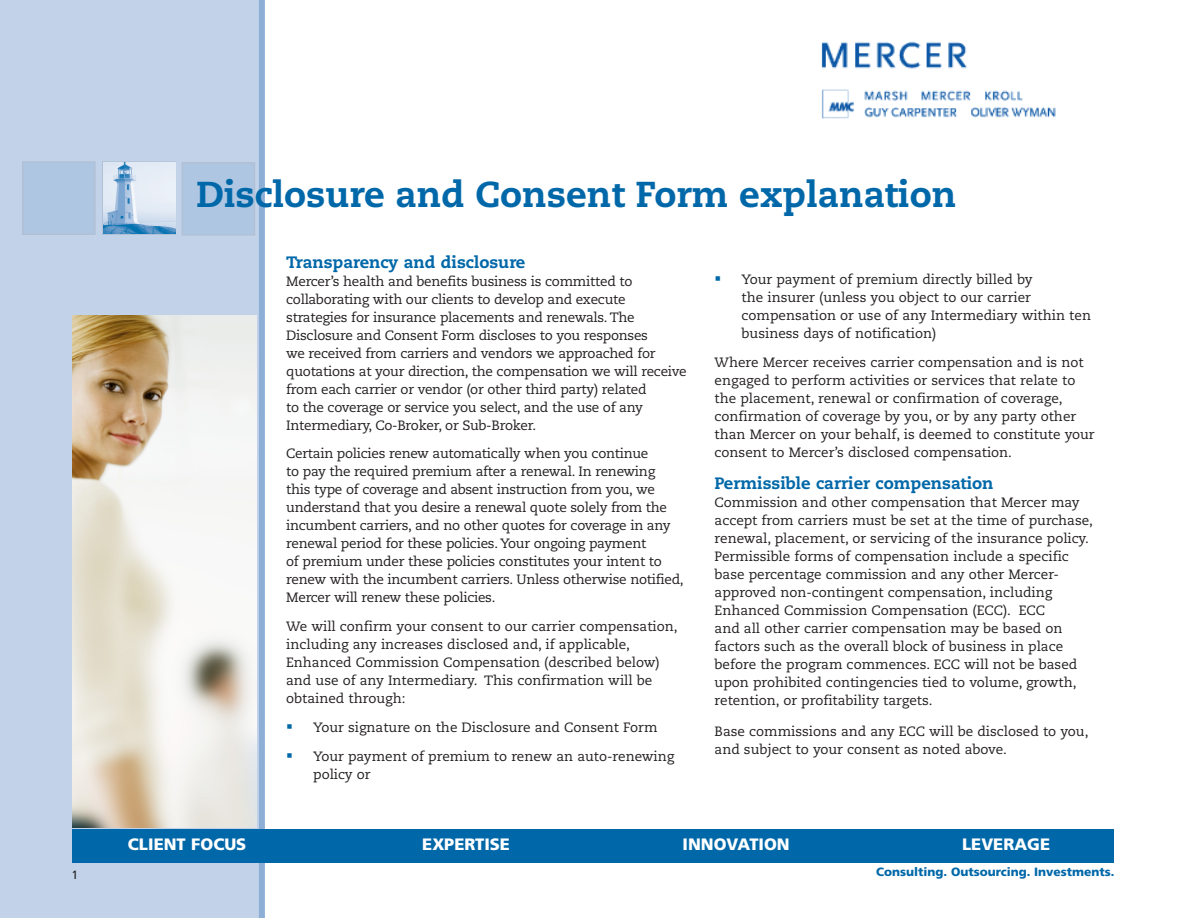
<style>
.page{position:relative;width:1188px;height:918px;background:#fff}
.page>*{position:absolute;margin:0;border:0;box-sizing:border-box;transform-origin:0 0}
.Headline{font:800 36px "Caecilia";color:#0068a9}
.Text_Subhead_11_14{font:900 16.5px "Frutiger";color:#fff}
.Text_Subhead_11_14-2{font:800 16.5px "Caecilia";color:#0068a9}
.Text_Subhead_11_14-3{font:800 16.5px "Caecilia";letter-spacing:-.02em;color:#0068a9}
.t1{font:15px "Wingdings";color:#0068a9}
.Text_body-Caecilia_9{font:13.5px/18px "Caecilia";color:#231f20}
.Text_body-Caecilia_9-2{font:13.5px/18px "Caecilia";letter-spacing:-.02em;color:#231f20}
.t2{font:900 12px "Frutiger";color:#0068a9}
.Back_Cover_Legal{font:12px "Frutiger";color:#231f20}
</style>
<div class="page">
<div style="left:0;top:0;width:259px;height:918px;background:#c2d3e9"></div>
<div style="left:259px;top:0;width:6px;height:918px;background:#8dafd6"></div>
<div style="left:23px;top:162px;width:72px;height:72px;background:#aec6e1"></div>
<div style="left:182px;top:163px;width:73px;height:72px;background:#aec6e1"></div>
<div style="left:72px;top:830px;width:1042px;height:33px;background:#0068a9"></div>
<img style="left:104px;top:162px;width:71px;height:72px">
<img style="left:821px;top:41px;width:235px;height:78px">
<img style="left:72px;top:316px;width:184px;height:512px">
<p class="Back_Cover_Legal" style="left:71px;top:868px;width:8px">1</p>
<p class="Headline" style="left:196px;top:172px;width:762px">Disclosure and Consent Form explanation</p>
<p class="Text_Subhead_11_14-3" style="left:286px;top:252px;width:241px">Transparency and disclosure</p>
<p class="Text_body-Caecilia_9-2" style="left:286px;top:272px;width:402px">Mercer’s health and benefits business is committed to collaborating with our clients to develop and execute strategies for insurance placements and renewals. The Disclosure and Consent Form discloses to you responses<br>we received from carriers and vendors we approached for quotations at your direction, the compensation we will receive from each carrier or vendor (or other third party) related<br>to the coverage or service you select, and the use of any Intermediary, Co-Broker, or Sub-Broker.</p>
<p class="Text_body-Caecilia_9-2" style="left:286px;top:445px;width:399px">Certain policies renew automatically when you continue<br>to pay the required premium after a renewal. In renewing<br>this type of coverage and absent instruction from you, we understand that you desire a renewal quote solely from the incumbent carriers, and no other quotes for coverage in any renewal period for these policies. Your ongoing payment<br>of premium under these policies constitutes your intent to renew with the incumbent carriers. Unless otherwise notified, Mercer will renew these policies.</p>
<p class="Text_body-Caecilia_9" style="left:286px;top:618px;width:393px">We will confirm your consent to our carrier compensation, including any increases disclosed and, if applicable, Enhanced Commission Compensation (described below) and use of any Intermediary. This confirmation will be obtained through:</p>
<p class="Text_body-Caecilia_9" style="left:313px;top:719px;width:346px">Your signature on the Disclosure and Consent Form</p>
<p class="Text_body-Caecilia_9" style="left:313px;top:747px;width:363px">Your payment of premium to renew an auto-renewing policy or</p>
<p class="Text_body-Caecilia_9" style="left:742px;top:271px;width:351px">Your payment of premium directly billed by<br>the insurer (unless you object to our carrier compensation or use of any Intermediary within ten business days of notification)</p>
<p class="Text_body-Caecilia_9" style="left:715px;top:354px;width:382px">Where Mercer receives carrier compensation and is not engaged to perform activities or services that relate to the placement, renewal or confirmation of coverage, confirmation of coverage by you, or by any party other than Mercer on your behalf, is deemed to constitute your consent to Mercer’s disclosed compensation.</p>
<p class="Text_Subhead_11_14-2" style="left:715px;top:473px;width:280px">Permissible carrier compensation</p>
<p class="Text_body-Caecilia_9" style="left:715px;top:494px;width:380px">Commission and other compensation that Mercer may accept from carriers must be set at the time of purchase, renewal, placement, or servicing of the insurance policy.<br>Permissible forms of compensation include a specific base percentage commission and any other Mercer&shy;approved non-contingent compensation, including Enhanced Commission Compensation (ECC). ECC<br>and all other carrier compensation may be based on factors such as the overall block of business in place before the program commences. ECC will not be based upon prohibited contingencies tied to volume, growth, retention, or profitability targets.</p>
<p class="Text_body-Caecilia_9" style="left:715px;top:723px;width:375px">Base commissions and any ECC will be disclosed to you, and subject to your consent as noted above.</p>
<p class="t1" style="left:715px;top:271px;width:8px">▪</p>
<p class="Text_Subhead_11_14" style="left:128px;top:834px;width:120px">CLIENT FOCUS</p>
<p class="Text_Subhead_11_14" style="left:422px;top:834px;width:89px">EXPERTISE</p>
<p class="Text_Subhead_11_14" style="left:683px;top:834px;width:109px">INNOVATION</p>
<p class="Text_Subhead_11_14" style="left:962px;top:834px;width:90px">LEVERAGE</p>
<p class="t2" style="left:876px;top:865px;width:240px">Consulting. Outsourcing. Investments.</p>
</div>
